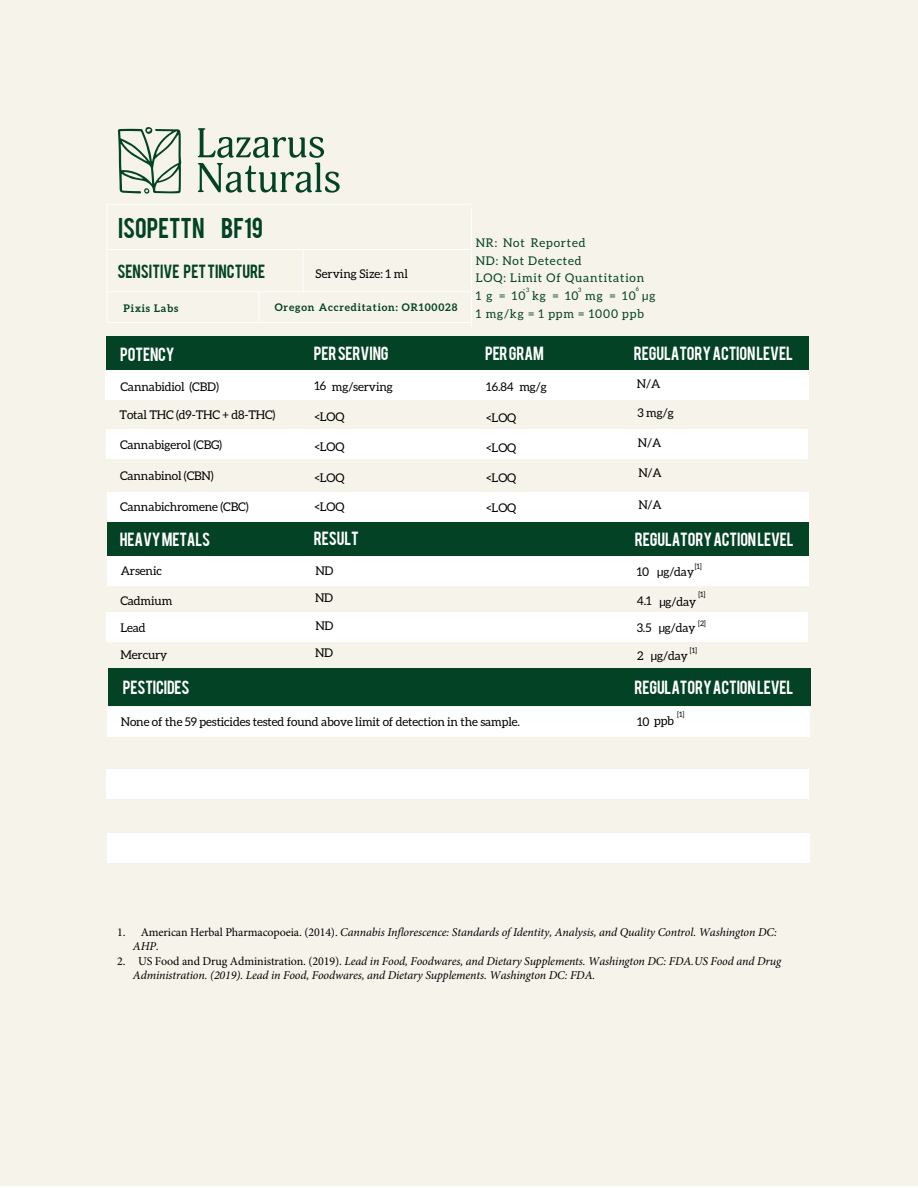
<style>
.page{position:relative;width:918px;height:1188px;background:#fff}
.page>*{position:absolute;margin:0;border:0;box-sizing:border-box;transform-origin:0 0}
.t1{font:22.5px "Bebas";color:#034225}
.t2{font:15px "Bebas";letter-spacing:-.01em;color:#fff}
.t3{font:15px "Bebas";color:#034224}
.t4{font:italic 12px/14.4px "Minion Pro";letter-spacing:-.01em;color:#000}
.t5{font:12px "Aleo";letter-spacing:-.01em;color:#000}
.t6{font:12px/18px "Aleo";letter-spacing:.07em;color:#034225}
.t7{font:700 10.5px "Aleo";letter-spacing:.08em;color:#034224}
.t8{font:7.5px "Aleo";color:#000}
.t9{font:7.5px "Aleo";color:#034225}
.t10{font:6px "Aleo";color:#034225}
.s1{font-size:6px}
.s2{font-style:normal}
</style>
<div class="page">
<div style="left:0;top:0;width:918px;height:1186px;background:#f5f3ea"></div>
<hr style="left:107px;top:249px;width:364px;height:1px;background:#fff">
<hr style="left:107px;top:291px;width:364px;height:1px;background:#fff">
<hr style="left:107px;top:204px;width:364px;height:1px;background:#fff">
<hr style="left:107px;top:322px;width:364px;height:1px;background:#fff">
<hr style="left:259px;top:292px;width:1px;height:30px;background:#fff">
<hr style="left:303px;top:249px;width:1px;height:43px;background:#fff">
<hr style="left:471px;top:208px;width:1px;height:118px;background:#fff">
<hr style="left:107px;top:204px;width:1px;height:118px;background:#fff">
<svg style="left:118px;top:127px;width:63px;height:67px"></svg>
<svg style="left:198px;top:128px;width:142px;height:65px"></svg>
<div style="left:107px;top:522px;width:702px;height:38px;background:#034225"></div>
<div style="left:107px;top:556px;width:702px;height:29px;background:#fff"></div>
<div style="left:108px;top:668px;width:702px;height:38px;background:#034225"></div>
<div style="left:106px;top:336px;width:703px;height:38px;background:#034225"></div>
<div style="left:106px;top:612px;width:702px;height:29px;background:#fff"></div>
<div style="left:105px;top:370px;width:704px;height:29px;background:#fff"></div>
<div style="left:107px;top:708px;width:702px;height:29px;background:#fff"></div>
<div style="left:106px;top:430px;width:702px;height:29px;background:#fff"></div>
<div style="left:107px;top:492px;width:702px;height:30px;background:#fff"></div>
<div style="left:107px;top:770px;width:702px;height:29px;background:#fff"></div>
<div style="left:107px;top:834px;width:702px;height:29px;background:#fff"></div>
<h1 class="t1" style="left:118px;top:212px;width:146px">ISOPETTN BF19</h1>
<p class="t3" style="left:117px;top:260px;width:150px">SENSITIVE PET TINCTURE</p>
<p class="t7" style="left:124px;top:301px;width:56px">Pixis Labs</p>
<p class="t5" style="left:316px;top:267px;width:94px">Serving Size: 1 ml</p>
<p class="t7" style="left:275px;top:301px;width:184px">Oregon Accreditation: OR100028</p>
<p class="t6" style="left:476px;top:234px;width:111px">NR: Not Reported<br>ND: Not Detected</p>
<p class="t9" style="left:523px;top:285px;width:8px">-<span class="s1">3</span></p>
<p class="t10" style="left:578px;top:286px;width:5px">3</p>
<p class="t10" style="left:636px;top:286px;width:5px">6</p>
<p class="t6" style="left:476px;top:269px;width:181px">LOQ: Limit Of Quantitation<br>1g=10kg=10mg=10µg<br>1 mg/kg = 1 ppm = 1000 ppb</p>
<p class="t2" style="left:120px;top:343px;width:56px">POTENCY</p>
<p class="t2" style="left:314px;top:343px;width:76px">PER SERVING</p>
<p class="t2" style="left:485px;top:343px;width:60px">PER GRAM</p>
<p class="t5" style="left:120px;top:380px;width:100px">Cannabidiol (CBD)</p>
<p class="t5" style="left:314px;top:379px;width:80px">16 mg/serving</p>
<p class="t5" style="left:486px;top:380px;width:62px">16.84 mg/g</p>
<p class="t5" style="left:120px;top:408px;width:157px">Total THC (d9-THC + d8-THC)</p>
<p class="t5" style="left:314px;top:410px;width:32px">&lt;LOQ</p>
<p class="t5" style="left:486px;top:411px;width:32px">&lt;LOQ</p>
<p class="t2" style="left:634px;top:342px;width:161px">REGULATORY ACTION LEVEL</p>
<p class="t5" style="left:637px;top:376px;width:25px">N/A</p>
<p class="t5" style="left:638px;top:406px;width:38px">3 mg/g</p>
<p class="t5" style="left:120px;top:437px;width:104px">Cannabigerol (CBG)</p>
<p class="t5" style="left:314px;top:440px;width:32px">&lt;LOQ</p>
<p class="t5" style="left:486px;top:440px;width:32px">&lt;LOQ</p>
<p class="t5" style="left:638px;top:436px;width:25px">N/A</p>
<p class="t5" style="left:120px;top:469px;width:95px">Cannabinol (CBN)</p>
<p class="t5" style="left:314px;top:470px;width:32px">&lt;LOQ</p>
<p class="t5" style="left:486px;top:471px;width:32px">&lt;LOQ</p>
<p class="t5" style="left:638px;top:466px;width:25px">N/A</p>
<p class="t5" style="left:120px;top:500px;width:130px">Cannabichromene (CBC)</p>
<p class="t5" style="left:314px;top:500px;width:32px">&lt;LOQ</p>
<p class="t5" style="left:486px;top:501px;width:32px">&lt;LOQ</p>
<p class="t5" style="left:638px;top:497px;width:25px">N/A</p>
<p class="t2" style="left:120px;top:528px;width:92px">HEAVY METALS</p>
<p class="t2" style="left:314px;top:527px;width:46px">RESULT</p>
<p class="t5" style="left:121px;top:564px;width:43px">Arsenic</p>
<p class="t2" style="left:635px;top:529px;width:161px">REGULATORY ACTION LEVEL</p>
<p class="t8" style="left:695px;top:562px;width:9px">[1]</p>
<p class="t5" style="left:315px;top:564px;width:20px">ND</p>
<p class="t5" style="left:657px;top:565px;width:38px">µg/day</p>
<p class="t5" style="left:637px;top:565px;width:14px">10</p>
<p class="t5" style="left:637px;top:594px;width:16px">4.1</p>
<p class="t5" style="left:637px;top:621px;width:16px">3.5</p>
<p class="t5" style="left:637px;top:649px;width:8px">2</p>
<p class="t8" style="left:698px;top:590px;width:9px">[1]</p>
<p class="t5" style="left:120px;top:593px;width:53px">Cadmium</p>
<p class="t5" style="left:315px;top:591px;width:20px">ND</p>
<p class="t5" style="left:659px;top:595px;width:38px">µg/day</p>
<p class="t5" style="left:120px;top:621px;width:27px">Lead</p>
<p class="t5" style="left:659px;top:621px;width:38px">µg/day</p>
<p class="t5" style="left:120px;top:648px;width:48px">Mercury</p>
<p class="t5" style="left:651px;top:648px;width:38px">µg/day</p>
<p class="t8" style="left:698px;top:619px;width:9px">[2]</p>
<p class="t5" style="left:315px;top:619px;width:20px">ND</p>
<p class="t8" style="left:690px;top:646px;width:9px">[1]</p>
<p class="t5" style="left:315px;top:646px;width:20px">ND</p>
<p class="t2" style="left:123px;top:677px;width:68px">PESTICIDES</p>
<p class="t2" style="left:634px;top:677px;width:161px">REGULATORY ACTION LEVEL</p>
<p class="t8" style="left:677px;top:710px;width:9px">[1]</p>
<p class="t5" style="left:121px;top:714px;width:401px">None of the 59 pesticides tested found above limit of detection in the sample.</p>
<p class="t5" style="left:637px;top:714px;width:39px">10 ppb</p>
<p class="t4" style="left:133px;top:925px;width:645px;text-indent:-16px"><span class="s2">1. American Herbal Pharmacopoeia. (2014).</span> Cannabis Inflorescence: Standards of Identity, Analysis, and Quality Control. Washington DC:<br>AHP.</p>
<p class="t4" style="left:133px;top:953px;width:650px;text-indent:-16px"><span class="s2">2. US Food and Drug Administration. (2019).</span> Lead in Food, Foodwares, and Dietary Supplements. Washington DC: FDA.US Food and Drug<br>Administration. (2019). Lead in Food, Foodwares, and Dietary Supplements. Washington DC: FDA.</p>
</div>
